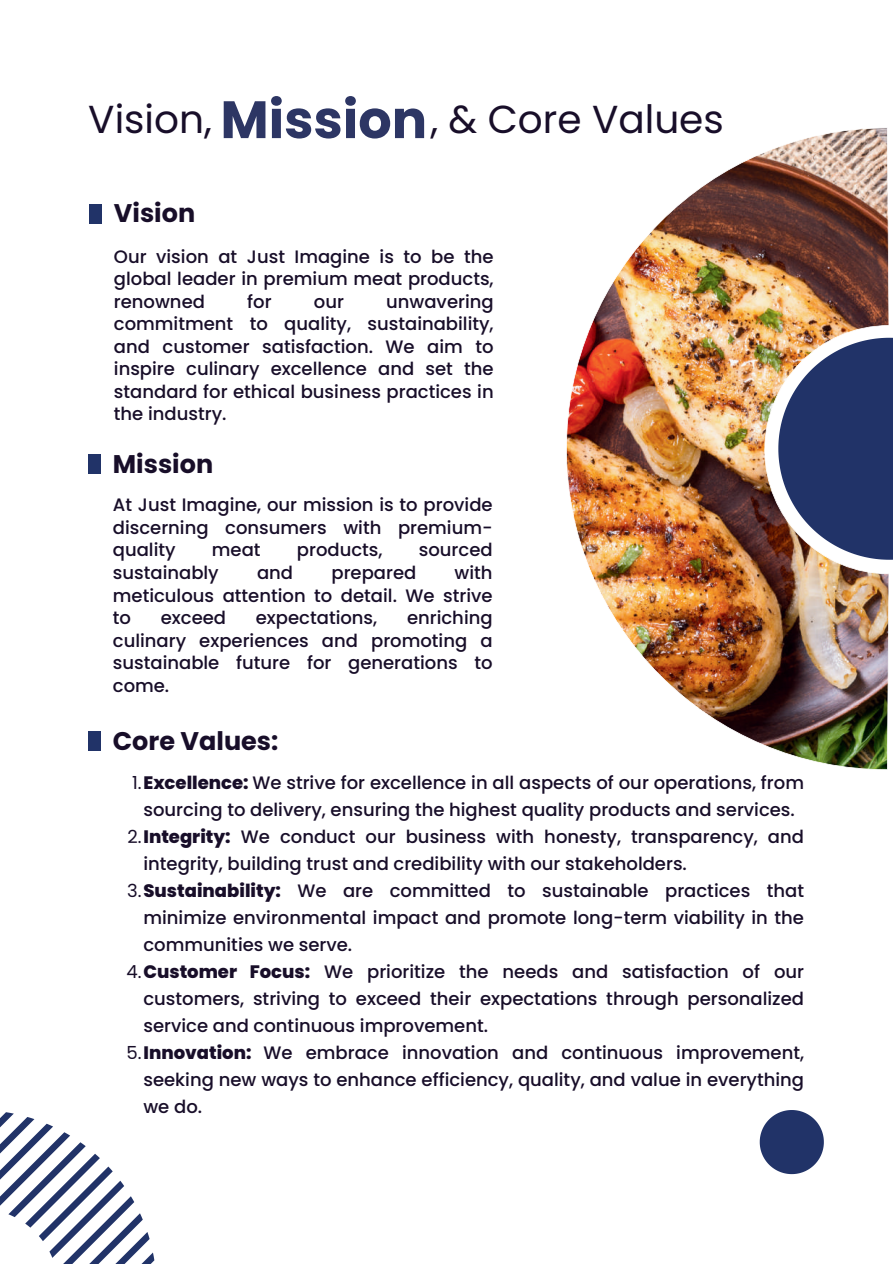
<style>
.page{position:relative;width:893px;height:1264px;background:#fff}
.page>*{position:absolute;margin:0;border:0;box-sizing:border-box;transform-origin:0 0}
.t1{font:39px "Poppins";color:#180e29}
.t2{font:700 25.5px "Poppins";color:#180e29}
.t3{font:500 18px/22.5px "Poppins";color:#180e29;text-align:justify}
.s1{font-weight:700;font-size:52.5px;color:#2d3664}
.s2{font-weight:400}
.s3{font-weight:800}
</style>
<div class="page">
<img style="left:566px;top:128px;width:323px;height:642px">
<svg style="left:778px;top:338px;width:114px;height:221px"></svg>
<div style="left:89px;top:203px;width:12px;height:20px;background:#213368"></div>
<div style="left:88px;top:454px;width:12px;height:20px;background:#213368"></div>
<svg style="left:0;top:1112px;width:154px;height:151px"></svg>
<div style="left:88px;top:731px;width:12px;height:19px;background:#213368"></div>
<svg style="left:759px;top:1110px;width:64px;height:64px"></svg>
<h1 class="t1" style="left:88px;top:97px;width:637px">Vision, <span class="s1">Mission</span>, &amp; Core Values</h1>
<h2 class="t2" style="left:114px;top:199px;width:83px">Vision</h2>
<p class="t3" style="left:114px;top:245px;width:381px">Our vision at Just Imagine is to be the global leader in premium meat products, renowned</p>
<p class="t3" style="left:247px;top:290px;width:26px">for</p>
<p class="t3" style="left:314px;top:290px;width:32px">our</p>
<p class="t3" style="left:114px;top:290px;width:381px;text-indent:272px">unwavering commitment to quality, sustainability, and customer satisfaction. We aim to inspire culinary excellence and set the standard for ethical business practices in the industry.</p>
<h2 class="t2" style="left:113px;top:449px;width:102px">Mission</h2>
<p class="t3" style="left:113px;top:494px;width:381px">At Just Imagine, our mission is to provide discerning consumers with premium&shy;quality</p>
<p class="t3" style="left:212px;top:539px;width:50px">meat</p>
<p class="t3" style="left:297px;top:539px;width:87px">products,</p>
<p class="t3" style="left:419px;top:539px;width:75px">sourced</p>
<p class="t3" style="left:113px;top:561px;width:107px">sustainably</p>
<p class="t3" style="left:257px;top:561px;width:38px">and</p>
<p class="t3" style="left:331px;top:561px;width:86px">prepared</p>
<p class="t3" style="left:113px;top:561px;width:381px;text-indent:342px">with meticulous attention to detail. We strive to</p>
<p class="t3" style="left:113px;top:606px;width:381px;text-indent:294px">enriching culinary experiences and promoting a sustainable future for generations to come.</p>
<p class="t3" style="left:161px;top:606px;width:67px">exceed</p>
<p class="t3" style="left:256px;top:606px;width:123px">expectations,</p>
<h2 class="t2" style="left:113px;top:726px;width:167px">Core Values:</h2>
<p class="t3" style="left:132px;top:771px;width:673px"><span class="s2">1.</span><span class="s3">Excellence:</span> We strive for excellence in all aspects of our operations, from</p>
<p class="t3" style="left:143px;top:798px;width:653px">sourcing to delivery, ensuring the highest quality products and services.</p>
<p class="t3" style="left:127px;top:825px;width:678px"><span class="s2">2.</span><span class="s3">Integrity:</span> We conduct our business with honesty, transparency, and</p>
<p class="t3" style="left:143px;top:852px;width:545px">integrity, building trust and credibility with our stakeholders.</p>
<p class="t3" style="left:127px;top:879px;width:678px"><span class="s2">3.</span><span class="s3">Sustainability:</span> We are committed to sustainable practices that</p>
<p class="t3" style="left:143px;top:906px;width:662px">minimize environmental impact and promote long-term viability in the</p>
<p class="t3" style="left:143px;top:933px;width:210px">communities we serve.</p>
<p class="t3" style="left:126px;top:960px;width:679px"><span class="s2">4.</span><span class="s3">Customer Focus:</span> We prioritize the needs and satisfaction of our</p>
<p class="t3" style="left:143px;top:987px;width:662px">customers, striving to exceed their expectations through personalized</p>
<p class="t3" style="left:143px;top:1014px;width:346px">service and continuous improvement.</p>
<p class="t3" style="left:126px;top:1041px;width:679px"><span class="s2">5.</span><span class="s3">Innovation:</span> We embrace innovation and continuous improvement,</p>
<p class="t3" style="left:143px;top:1068px;width:662px">seeking new ways to enhance efficiency, quality, and value in everything</p>
<p class="t3" style="left:143px;top:1095px;width:60px">we do.</p>
</div>
